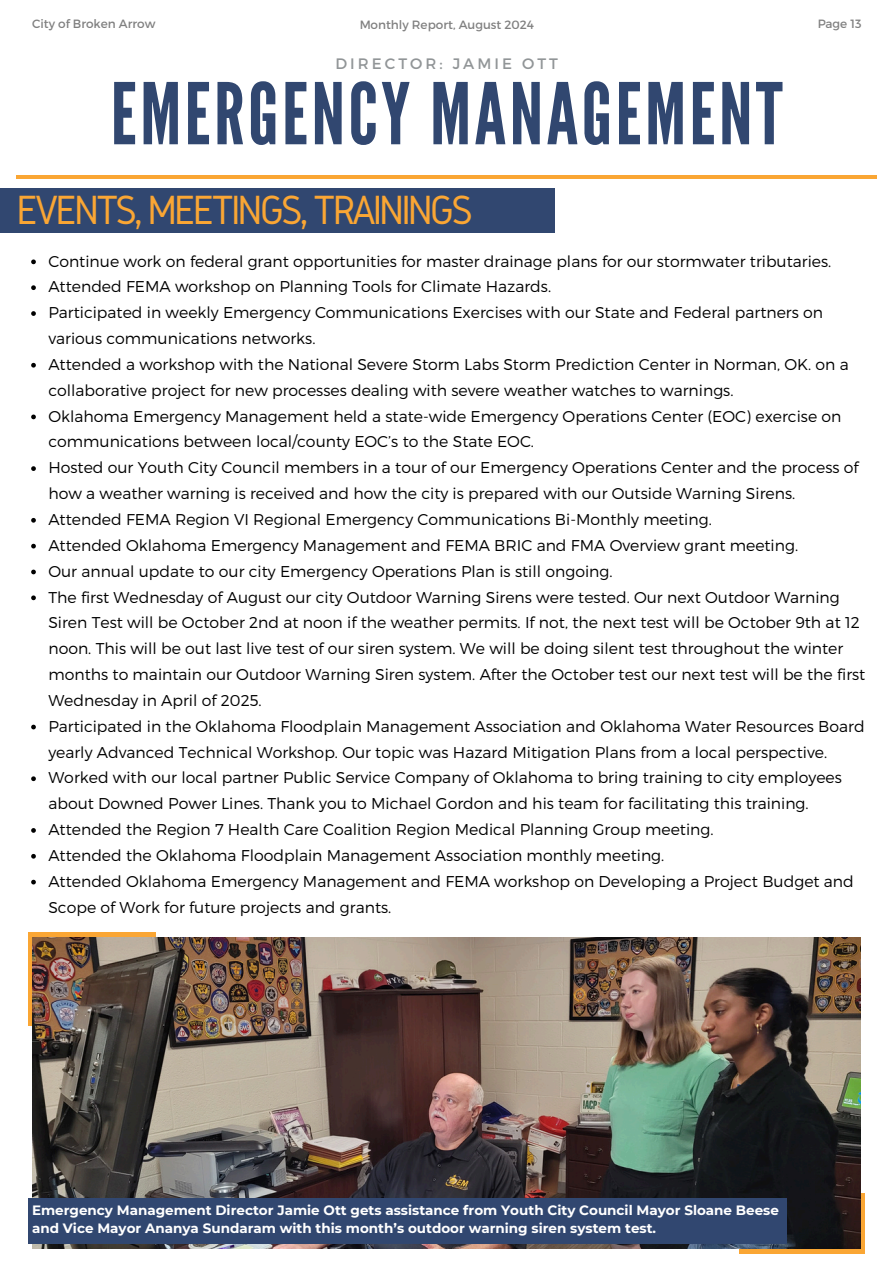
<style>
.page{position:relative;width:894px;height:1264px;background:#fff}
.page>*{position:absolute;margin:0;border:0;box-sizing:border-box;transform-origin:0 0}
.t1{font:84.75px "League Gothic";letter-spacing:.04em;color:#314770}
.t2{font:42.45px "Gidole";letter-spacing:-.07em;color:#faa634}
.t3{font:300 15.6px/25.8px "Montserrat";color:#010101}
.t4{font:15.15px "Montserrat";letter-spacing:.2em;color:#919597}
.t5{font:700 13.5px/18px "Montserrat";color:#fff}
.t6{font:12px "Montserrat";color:#010101}
</style>
<div class="page">
<div style="left:0;top:188px;width:554px;height:45px;background:#314770"></div>
<hr style="left:16px;top:175px;width:860px;height:4px;background:#faa634">
<svg style="left:739px;top:1192px;width:125px;height:61px"></svg>
<div style="left:28px;top:932px;width:127px;height:93px;background:#faa634"></div>
<img style="left:33px;top:937px;width:827px;height:311px">
<div style="left:28px;top:1198px;width:758px;height:45px;background:#314770"></div>
<svg style="left:31px;top:259px;width:5px;height:5px"></svg>
<svg style="left:31px;top:285px;width:5px;height:5px"></svg>
<svg style="left:31px;top:311px;width:5px;height:5px"></svg>
<svg style="left:31px;top:363px;width:5px;height:4px"></svg>
<svg style="left:31px;top:414px;width:5px;height:5px"></svg>
<svg style="left:31px;top:466px;width:5px;height:5px"></svg>
<svg style="left:31px;top:518px;width:5px;height:4px"></svg>
<svg style="left:31px;top:544px;width:5px;height:4px"></svg>
<svg style="left:31px;top:569px;width:5px;height:5px"></svg>
<svg style="left:31px;top:595px;width:5px;height:5px"></svg>
<svg style="left:31px;top:724px;width:5px;height:5px"></svg>
<svg style="left:31px;top:776px;width:5px;height:5px"></svg>
<svg style="left:31px;top:828px;width:5px;height:4px"></svg>
<svg style="left:31px;top:854px;width:5px;height:4px"></svg>
<svg style="left:31px;top:879px;width:5px;height:5px"></svg>
<p class="t6" style="left:32px;top:16px;width:125px">City of Broken Arrow</p>
<p class="t6" style="left:817px;top:16px;width:46px">Page 13</p>
<p class="t6" style="left:359px;top:17px;width:176px">Monthly Report, August 2024</p>
<p class="t4" style="left:335px;top:54px;width:224px">DIRECTOR: JAMIE OTT</p>
<p class="t1" style="left:111px;top:65px;width:673px">EMERGENCY MANAGEMENT</p>
<p class="t2" style="left:16px;top:187px;width:458px">EVENTS, MEETINGS, TRAININGS</p>
<p class="t3" style="left:48px;top:247px;width:784px">Continue work on federal grant opportunities for master drainage plans for our stormwater tributaries.</p>
<p class="t3" style="left:48px;top:273px;width:504px">Attended FEMA workshop on Planning Tools for Climate Hazards.</p>
<h3 class="t3" style="left:48px;top:299px;width:776px">Participated in weekly Emergency Communications Exercises with our State and Federal partners on various communications networks.</h3>
<h1 class="t3" style="left:48px;top:351px;width:801px">Attended a workshop with the National Severe Storm Labs Storm Prediction Center in Norman, OK. on a collaborative project for new processes dealing with severe weather watches to warnings.</h1>
<h2 class="t3" style="left:48px;top:402px;width:794px">Oklahoma Emergency Management held a state-wide Emergency Operations Center (EOC) exercise on communications between local/county EOC’s to the State EOC.</h2>
<p class="t3" style="left:48px;top:454px;width:811px">Hosted our Youth City Council members in a tour of our Emergency Operations Center and the process of how a weather warning is received and how the city is prepared with our Outside Warning Sirens.</p>
<p class="t3" style="left:48px;top:506px;width:664px">Attended FEMA Region VI Regional Emergency Communications Bi-Monthly meeting.</p>
<p class="t3" style="left:48px;top:531px;width:751px">Attended Oklahoma Emergency Management and FEMA BRIC and FMA Overview grant meeting.</p>
<p class="t3" style="left:48px;top:557px;width:565px">Our annual update to our city Emergency Operations Plan is still ongoing.</p>
<p class="t3" style="left:48px;top:583px;width:818px">The first Wednesday of August our city Outdoor Warning Sirens were tested. Our next Outdoor Warning Siren Test will be October 2nd at noon if the weather permits. If not, the next test will be October 9th at 12 noon. This will be out last live test of our siren system. We will be doing silent test throughout the winter months to maintain our Outdoor Warning Siren system. After the October test our next test will be the first Wednesday in April of 2025.</p>
<p class="t3" style="left:48px;top:712px;width:817px">Participated in the Oklahoma Floodplain Management Association and Oklahoma Water Resources Board yearly Advanced Technical Workshop. Our topic was Hazard Mitigation Plans from a local perspective.</p>
<p class="t3" style="left:48px;top:764px;width:794px">Worked with our local partner Public Service Company of Oklahoma to bring training to city employees about Downed Power Lines. Thank you to Michael Gordon and his team for facilitating this training.</p>
<p class="t3" style="left:48px;top:815px;width:666px">Attended the Region 7 Health Care Coalition Region Medical Planning Group meeting.</p>
<p class="t3" style="left:48px;top:841px;width:617px">Attended the Oklahoma Floodplain Management Association monthly meeting.</p>
<p class="t3" style="left:48px;top:867px;width:806px">Attended Oklahoma Emergency Management and FEMA workshop on Developing a Project Budget and<br>Scope of Work for future projects and grants.</p>
<p class="t5" style="left:32px;top:1200px;width:748px">Emergency Management Director Jamie Ott gets assistance from Youth City Council Mayor Sloane Beese and Vice Mayor Ananya Sundaram with this month’s outdoor warning siren system test.</p>
</div>
